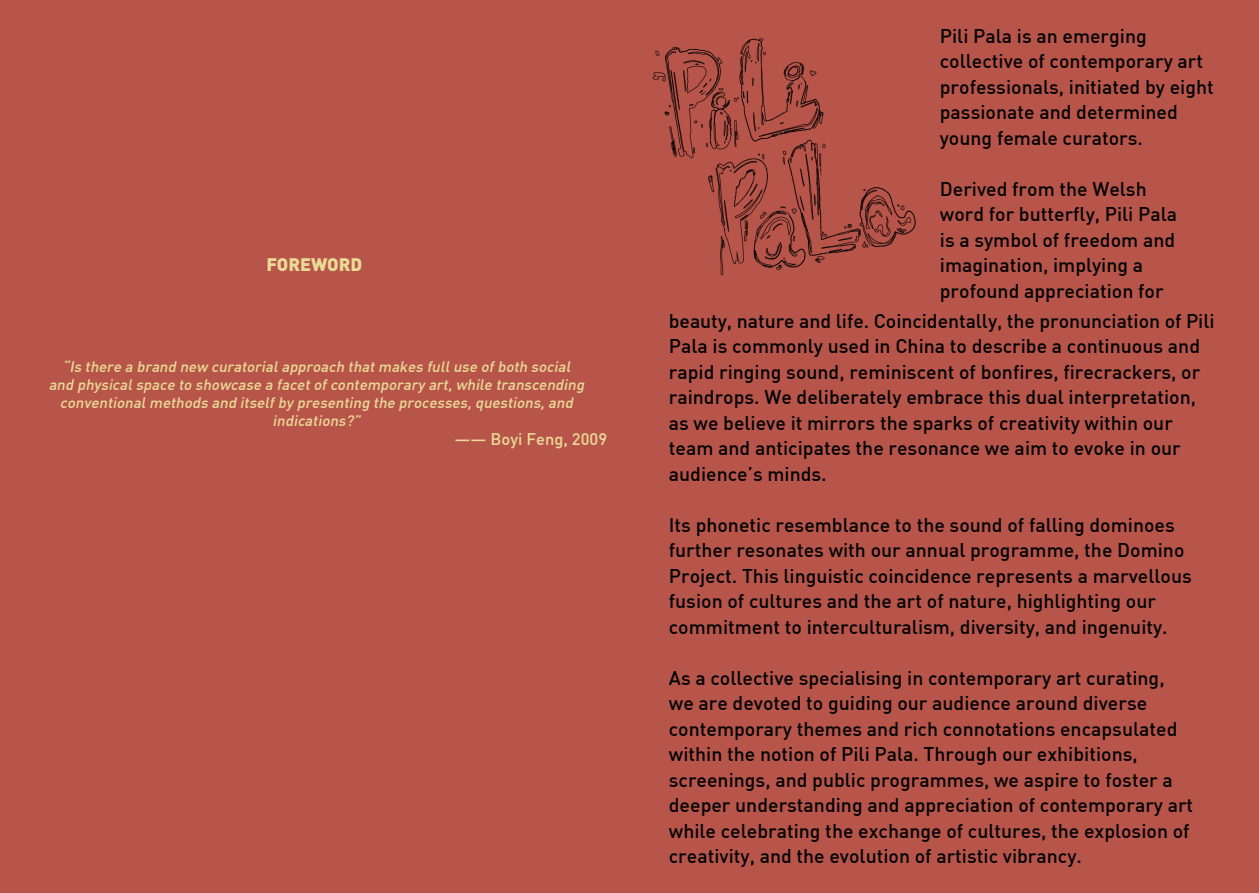
<style>
.page{position:relative;width:1259px;height:893px;background:#b8554b}
.page>*{position:absolute;margin:0;border:0;box-sizing:border-box;transform-origin:0 0}
.t1{font:500 19.5px/25.5px "DIN";color:#030303}
.t2{font:900 18px "DIN";color:#e9db95}
.t3{font:500 16.5px "DIN";color:#e9db95}
.t4{font:italic 500 15px/18px "DIN";color:#e9db95;text-align:center}
</style>
<div class="page">
<img style="left:652px;top:38px;width:264px;height:237px">
<p class="t2" style="left:267px;top:252px;width:97px">FOREWORD</p>
<p class="t4" style="left:49px;top:357px;width:540px">“Is there a brand new curatorialapproach thatmakes fulluse ofboth social and physicalspace to showcase a facetofcontemporary art,while transcending conventionalmethods and itselfby presenting the processes,questions,and indications?”</p>
<p class="t3" style="left:454px;top:429px;width:154px">—— Boyi Feng, 2009</p>
<p class="t1" style="left:940px;top:22px;width:275px">Pili Pala is an emerging collective of contemporary art professionals, initiated by eight passionate and determined young female curators.</p>
<p class="t1" style="left:940px;top:175px;width:239px">Derived from the Welsh word for butterfly, Pili Pala is a symbol of freedom and imagination, implying a profound appreciation for</p>
<p class="t1" style="left:669px;top:307px;width:547px">beauty, nature and life. Coincidentally, the pronunciation of Pili Pala is commonly used in China to describe a continuous and rapid ringing sound, reminiscent of bonfires, firecrackers, or raindrops. We deliberately embrace this dual interpretation, as we believe it mirrors the sparks of creativity within our team and anticipates the resonance we aim to evoke in our audience’s minds.</p>
<p class="t1" style="left:669px;top:511px;width:524px">Its phonetic resemblance to the sound of falling dominoes further resonates with our annual programme, the Domino Project. This linguistic coincidence represents a marvellous fusion of cultures and the art of nature, highlighting our commitment to interculturalism, diversity, and ingenuity.</p>
<p class="t1" style="left:669px;top:664px;width:526px">As a collective specialising in contemporary art curating, we are devoted to guiding our audience around diverse contemporary themes and rich connotations encapsulated within the notion of Pili Pala. Through our exhibitions, screenings, and public programmes, we aspire to foster a deeper understanding and appreciation of contemporary art while celebrating the exchange of cultures, the explosion of creativity, and the evolution of artistic vibrancy.</p>
</div>
